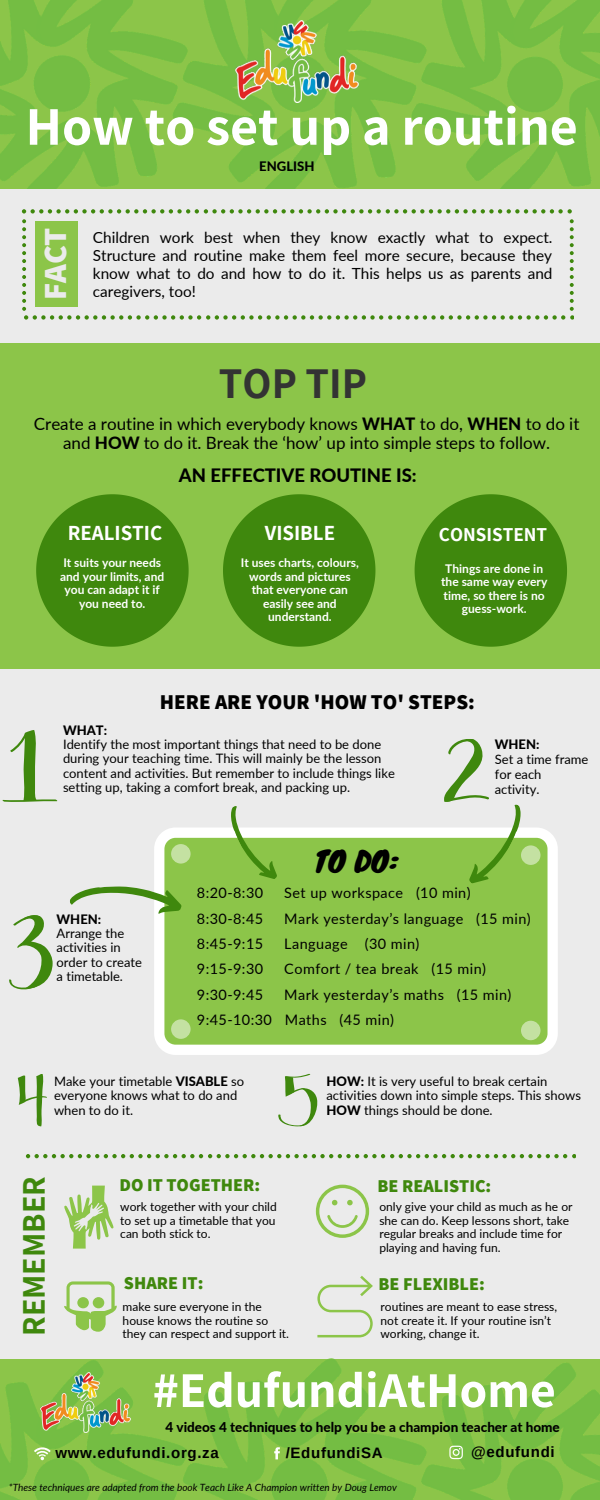
<style>
.page{position:relative;width:600px;height:1500px;background:#ebebeb}
.page>*{position:absolute;margin:0;border:0;box-sizing:border-box;transform-origin:0 0}
.t1{font:700 54.4px "Assistant";color:#fff}
.t2{font:700 50.1px "Assistant";color:#fff}
.t3{font:700 42.7px "Assistant";color:#333}
.t4{font:700 32.1px "Assistant";color:#3f880d}
.t5{font:800 32.1px "Assistant";color:#ebebeb}
.t6{font:27.8px "Knewave";color:#000}
.t7{font:800 21px "Assistant";color:#000}
.t8{font:700 21px "Assistant";color:#fff}
.t9{font:700 19.2px "Assistant";color:#fff}
.t10{font:800 18.5px "Lato";color:#000}
.t11{font:800 18px "Assistant";color:#3f880d}
.t12{font:17px/19.4px "Lato";color:#000;text-align:center}
.t13{font:15.3px/18.1px "Lato";color:#000;text-align:justify}
.t14{font:700 15.1px "Arimo";letter-spacing:.045em;color:#000}
.t15{font:14.4px/25.3px "Lato";letter-spacing:.03em;color:#000}
.t16{font:800 13.5px "Lato";color:#000}
.t17{font:800 13.1px "Lato";color:#000}
.t18{font:13px/14.2px "Lato";color:#000}
.t19{font:800 13px "Lato";color:#000}
.t20{font:12px/13.5px "Lato";color:#000}
.t21{font:700 12px/13.5px "Lato";color:#fff;text-align:center}
.t22{font:italic 10px "Lato";color:#000}
.s1{font-weight:800}
</style>
<div class="page">
<img style="left:0;top:0;width:86px;height:188px">
<img style="left:512px;top:0;width:88px;height:188px">
<img style="left:86px;top:0;width:426px;height:189px">
<div style="left:0;top:343px;width:600px;height:326px;background:#8cc549"></div>
<svg style="left:223px;top:494px;width:152px;height:153px"></svg>
<svg style="left:415px;top:494px;width:152px;height:153px"></svg>
<svg style="left:36px;top:494px;width:153px;height:153px"></svg>
<svg style="left:22px;top:209px;width:552px;height:111px"></svg>
<svg style="left:154px;top:828px;width:404px;height:227px;background:#9bcc61"></svg>
<svg style="left:3px;top:730px;width:54px;height:72px"></svg>
<svg style="left:224px;top:806px;width:56px;height:80px"></svg>
<svg style="left:70px;top:885px;width:112px;height:31px"></svg>
<svg style="left:444px;top:739px;width:84px;height:152px"></svg>
<svg style="left:278px;top:1074px;width:39px;height:52px"></svg>
<svg style="left:9px;top:915px;width:44px;height:74px"></svg>
<svg style="left:18px;top:1074px;width:29px;height:52px"></svg>
<svg style="left:171px;top:844px;width:20px;height:20px"></svg>
<svg style="left:521px;top:845px;width:20px;height:20px"></svg>
<svg style="left:171px;top:1019px;width:20px;height:20px"></svg>
<div style="left:521px;top:1021px;width:20px;height:19px;background:#c4e1a2;border-radius:50%"></div>
<svg style="left:64px;top:1186px;width:49px;height:63px"></svg>
<svg style="left:64px;top:1281px;width:53px;height:48px"></svg>
<svg style="left:317px;top:1276px;width:56px;height:51px"></svg>
<svg style="left:316px;top:1185px;width:53px;height:53px"></svg>
<img style="left:0;top:1329px;width:86px;height:171px">
<img style="left:512px;top:1359px;width:88px;height:141px">
<img style="left:86px;top:1327px;width:426px;height:173px">
<img style="left:40px;top:1372px;width:91px;height:60px">
<svg style="left:34px;top:1446px;width:17px;height:14px"></svg>
<svg style="left:274px;top:1447px;width:6px;height:12px"></svg>
<svg style="left:449px;top:1446px;width:14px;height:13px"></svg>
<svg style="left:26px;top:1154px;width:550px;height:4px"></svg>
<img style="left:235px;top:21px;width:124px;height:82px">
<h1 class="t1" style="left:26px;top:89px;width:554px">How to set up a routine</h1>
<h3 class="t5" style="left:33px;top:300px;width:74px;rotate:-90deg">FACT</h3>
<p class="t17" style="left:259px;top:158px;width:57px">ENGLISH</p>
<p class="t13" style="left:93px;top:228px;width:461px">Children work best when they know exactly what to expect.<br>Structure and routine make them feel more secure, because they know what to do and how to do it. This helps us as parents and caregivers, too!</p>
<h3 class="t3" style="left:219px;top:355px;width:149px">TOP TIP</h3>
<h3 class="t12" style="left:34px;top:413px;width:547px">Create a routine in which everybody knows <span class="s1">WHAT</span> to do, <span class="s1">WHEN</span> to do it and <span class="s1">HOW</span> to do it. Break the ‘how’ up into simple steps to follow.</h3>
<h3 class="t10" style="left:179px;top:464px;width:239px">AN EFFECTIVE ROUTINE IS:</h3>
<h3 class="t8" style="left:68px;top:519px;width:96px">REALISTIC</h3>
<h3 class="t8" style="left:265px;top:519px;width:72px">VISIBLE</h3>
<h3 class="t9" style="left:439px;top:521px;width:110px">CONSISTENT</h3>
<p class="t21" style="left:60px;top:556px;width:106px">It suits your needs and your limits, and you can adapt it if you need to.</p>
<p class="t21" style="left:441px;top:562px;width:108px">Things are done in the same way every time, so there is no guess-work.</p>
<p class="t21" style="left:241px;top:556px;width:120px">It uses charts, colours, words and pictures that everyone can easily see and understand.</p>
<h3 class="t7" style="left:160px;top:688px;width:317px">HERE ARE YOUR 'HOW TO' STEPS:</h3>
<p class="t19" style="left:63px;top:722px;width:46px">WHAT:</p>
<p class="t18" style="left:63px;top:737px;width:333px">Identify the most important things that need to be done during your teaching time. This will mainly be the lesson content and activities. But remember to include things like setting up, taking a comfort break, and packing up.</p>
<p class="t19" style="left:495px;top:736px;width:46px">WHEN:</p>
<p class="t18" style="left:495px;top:751px;width:95px;line-height:14.8px">Set a time frame for each activity.</p>
<p class="t19" style="left:57px;top:911px;width:46px">WHEN:</p>
<p class="t18" style="left:57px;top:926px;width:87px">Arrange the activities in order to create a timetable.</p>
<h3 class="t6" style="left:314px;top:838px;width:85px">TO DO:</h3>
<p class="t15" style="left:197px;top:880px;width:68px">8:20-8:30</p>
<p class="t15" style="left:284px;top:880px;width:188px">Set up workspace (10 min)</p>
<p class="t15" style="left:197px;top:906px;width:68px">8:30-8:45</p>
<p class="t15" style="left:284px;top:906px;width:248px">Mark yesterday’s language (15 min)</p>
<p class="t15" style="left:197px;top:931px;width:68px">8:45-9:15</p>
<p class="t15" style="left:284px;top:931px;width:137px">Language (30 min)</p>
<p class="t15" style="left:197px;top:956px;width:68px">9:15-9:30</p>
<p class="t15" style="left:284px;top:956px;width:203px">Comfort / tea break (15 min)</p>
<p class="t15" style="left:197px;top:981px;width:68px">9:30-9:45</p>
<p class="t15" style="left:197px;top:981px;width:316px;text-indent:87px">Mark yesterday’s maths (15 min)<br>9:45-10:30 Maths (45 min)</p>
<p class="t18" style="left:54px;top:1074px;width:192px">Make your timetable <span class="s1">VISABLE</span> so everyone knows what to do and when to do it.</p>
<p class="t18" style="left:326px;top:1074px;width:256px"><span class="s1">HOW:</span> It is very useful to break certain activities down into simple steps. This shows<br><span class="s1">HOW</span> things should be done.</p>
<h3 class="t4" style="left:12px;top:1336px;width:161px;rotate:-90deg">REMEMBER</h3>
<h3 class="t11" style="left:119px;top:1172px;width:142px">DO IT TOGETHER:</h3>
<p class="t20" style="left:120px;top:1200px;width:158px;text-align:justify">work together with your child to set up a timetable that you can both stick to.</p>
<h3 class="t11" style="left:124px;top:1271px;width:81px">SHARE IT:</h3>
<p class="t20" style="left:123px;top:1300px;width:168px">make sure everyone in the house knows the routine so they can respect and support it.</p>
<h3 class="t11" style="left:377px;top:1173px;width:116px">BE REALISTIC:</h3>
<p class="t20" style="left:379px;top:1200px;width:195px">only give your child as much as he or she can do. Keep lessons short, take regular breaks and include time for playing and having fun.</p>
<h3 class="t11" style="left:379px;top:1272px;width:108px">BE FLEXIBLE:</h3>
<p class="t20" style="left:381px;top:1300px;width:178px">routines are meant to ease stress, not create it. If your routine isn’t</p>
<p class="t20" style="left:381px;top:1327px;width:101px">working, change it.</p>
<h2 class="t2" style="left:153px;top:1356px;width:405px">#EdufundiAtHome</h2>
<p class="t16" style="left:165px;top:1418px;width:396px">4 videos 4 techniques to help you be a champion teacher at home</p>
<p class="t14" style="left:55px;top:1444px;width:165px">www.edufundi.org.za</p>
<p class="t14" style="left:286px;top:1444px;width:98px">/EdufundiSA</p>
<p class="t14" style="left:471px;top:1443px;width:85px">@edufundi</p>
<p class="t22" style="left:9px;top:1481px;width:389px">*These techniques are adapted from the book Teach Like A Champion written by Doug Lemov</p>
</div>
